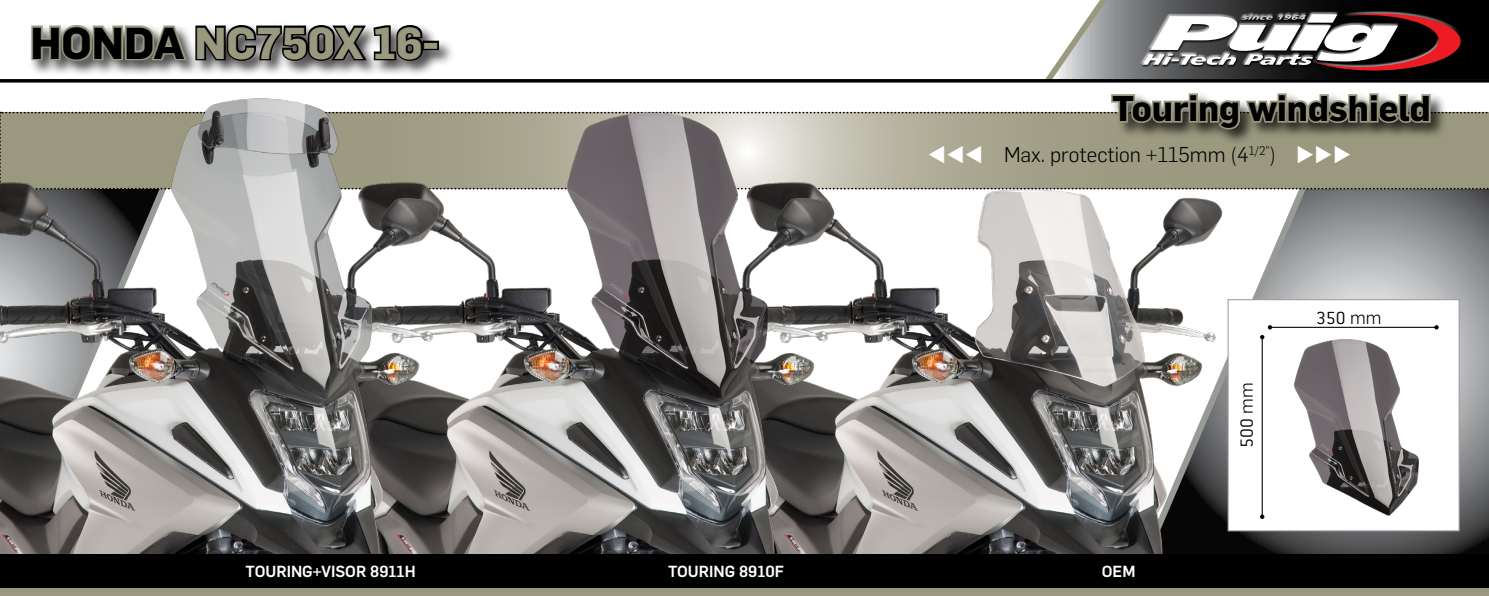
<style>
.page{position:relative;width:1489px;height:596px;background:#fff}
.page>*{position:absolute;margin:0;border:0;box-sizing:border-box;transform-origin:0 0}
.t1{font:700 43.75px "Flama";color:#9a997f}
.t2{font:700 35px "Flama";color:#000}
.t3{font:300 21px "Flama";color:#000}
.t4{font:19.25px "Conduit ITC Light";color:#000}
.t5{font:500 15.75px "Flama";color:#fff}
.s1{color:#000}
.s2{color:#fff}
.s3{font-family:"Flama";font-weight:300;font-size:18.55px}
</style>
<div class="page">
<svg style="left:1318px;top:189px;width:170px;height:365px;background:#8c8d90"></svg>
<img style="left:911px;top:189px;width:407px;height:365px">
<img style="left:558px;top:189px;width:353px;height:365px">
<img style="left:0;top:189px;width:558px;height:365px">
<div style="left:0;top:562px;width:1488px;height:33px;background:#9a997f"></div>
<svg style="left:0;top:0;width:1489px;height:189px"></svg>
<hr style="left:0;top:79px;width:1488px;height:3px;background:#000">
<div style="left:0;top:554px;width:1488px;height:34px;background:#000"></div>
<div style="left:1227px;top:299px;width:232px;height:232px;background:#fff;border:1px solid #989a96"></div>
<hr style="left:1269px;top:326px;width:167px;height:1px;background:#000">
<svg style="left:1434px;top:325px;width:4px;height:4px"></svg>
<svg style="left:1267px;top:325px;width:4px;height:4px"></svg>
<img style="left:1293px;top:338px;width:125px;height:178px">
<hr style="left:1261px;top:337px;width:1px;height:179px;background:#000">
<svg style="left:1260px;top:335px;width:4px;height:4px"></svg>
<svg style="left:1260px;top:514px;width:4px;height:4px"></svg>
<p class="t1" style="left:30px;top:11px;width:410px"><span class="s1">HONDA</span> NC750X 16-</p>
<p class="t2" style="left:1111px;top:83px;width:320px">Touring windshield</p>
<p class="t3" style="left:927px;top:141px;width:425px"><span class="s2">▼▼▼</span> Max. protection +115mm (4<sup>1/2”</sup>) <span class="s2">◆◆◆</span></p>
<p class="t4" style="left:1234px;top:447px;width:67px;rotate:-90deg">500 <span class="s3">mm</span></p>
<p class="t4" style="left:1315px;top:305px;width:67px">350 <span class="s3">mm</span></p>
<p class="t5" style="left:245px;top:560px;width:172px">TOURING+VISOR 8911H</p>
<p class="t5" style="left:668px;top:560px;width:118px">TOURING 8910F</p>
<p class="t5" style="left:1101px;top:560px;width:35px">OEM</p>
</div>
